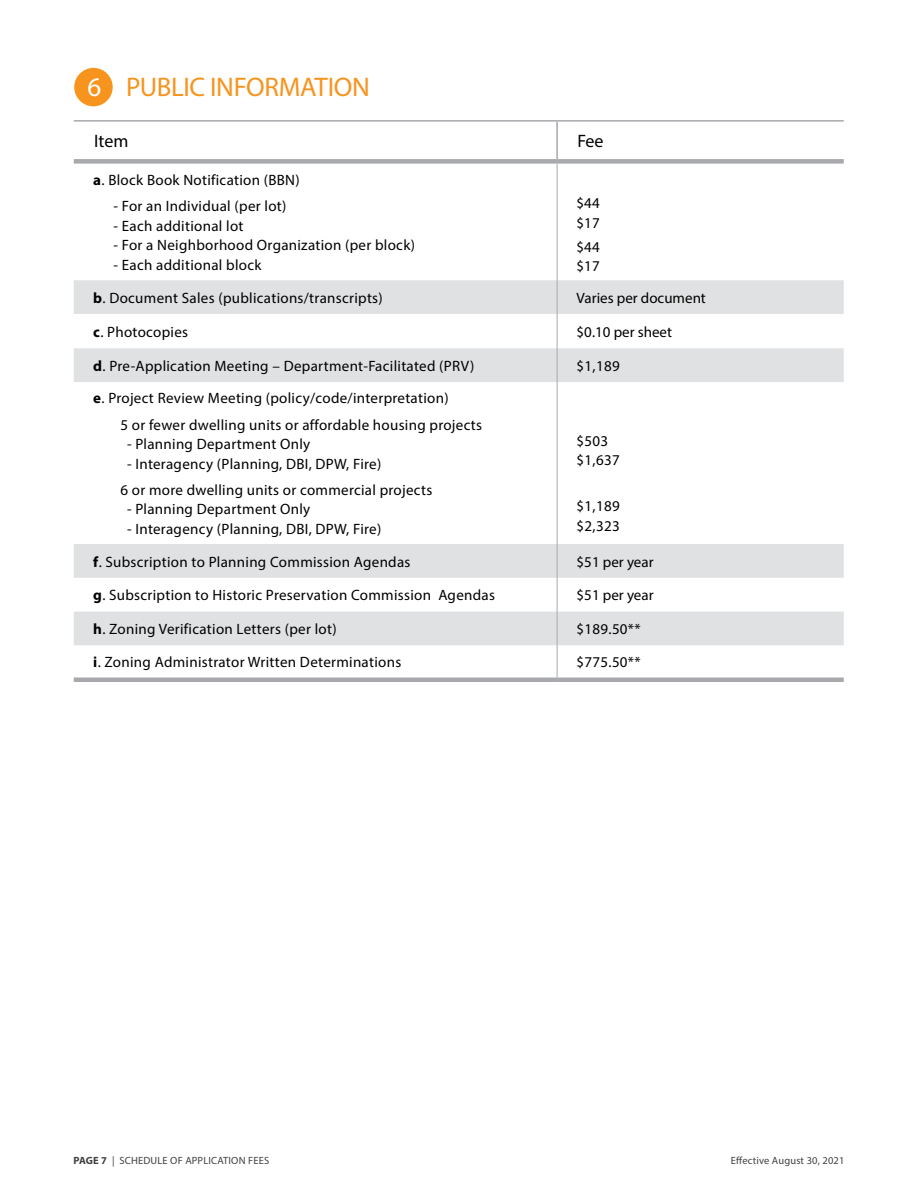
<style>
.page{position:relative;width:918px;height:1188px;background:#fff}
.page>*{position:absolute;margin:0;border:0;box-sizing:border-box;transform-origin:0 0}
.t1{font:27px "Myriad Pro";letter-spacing:-.01em;color:#f7941e}
.t2{font:18px "Myriad Pro";color:#000}
.t3{font:15px/19.5px "Myriad Pro";letter-spacing:.02em;color:#000}
.t4{font:15px "Myriad Pro";color:#000}
.t5{font:10.5px "Myriad Pro";letter-spacing:.015em;color:#414042}
.s1{color:#fff}
.s2{font-weight:700}
</style>
<div class="page">
<svg style="left:74px;top:280px;width:770px;height:365px"></svg>
<hr style="left:557px;top:164px;width:1px;height:116px;background:#a7a9ac">
<div style="left:74px;top:159px;width:483px;height:5px;background:#a7a9ac"></div>
<div style="left:557px;top:159px;width:287px;height:5px;background:#a7a9ac"></div>
<hr style="left:557px;top:280px;width:1px;height:34px;background:#a7a9ac">
<hr style="left:557px;top:314px;width:1px;height:34px;background:#a7a9ac">
<hr style="left:557px;top:348px;width:1px;height:34px;background:#a7a9ac">
<hr style="left:557px;top:382px;width:1px;height:162px;background:#a7a9ac">
<hr style="left:557px;top:544px;width:1px;height:34px;background:#a7a9ac">
<hr style="left:557px;top:578px;width:1px;height:34px;background:#a7a9ac">
<hr style="left:557px;top:612px;width:1px;height:33px;background:#a7a9ac">
<hr style="left:557px;top:645px;width:1px;height:33px;background:#a7a9ac">
<hr style="left:74px;top:678px;width:483px;height:4px;background:#a7a9ac">
<hr style="left:557px;top:678px;width:287px;height:4px;background:#a7a9ac">
<hr style="left:74px;top:120px;width:483px;height:2px;background:#a7a9ac">
<hr style="left:557px;top:120px;width:287px;height:2px;background:#a7a9ac">
<hr style="left:556px;top:122px;width:2px;height:37px;background:#a7a9ac">
<div style="left:74px;top:68px;width:39px;height:38px;background:#f7941e;border-radius:50%"></div>
<h1 class="t1" style="left:88px;top:70px;width:284px"><span class="s1">6</span> PUBLIC INFORMATION</h1>
<p class="t2" style="left:94px;top:130px;width:36px">Item</p>
<p class="t2" style="left:577px;top:130px;width:28px">Fee</p>
<p class="t3" style="left:93px;top:170px;width:208px"><span class="s2">a</span>. Block Book Notification (BBN)</p>
<p class="t3" style="left:114px;top:196px;width:174px">- For an Individual (per lot)</p>
<p class="t3" style="left:114px;top:216px;width:132px">- Each additional lot</p>
<p class="t3" style="left:114px;top:235px;width:303px">- For a Neighborhood Organization (per block)</p>
<p class="t3" style="left:114px;top:255px;width:149px">- Each additional block</p>
<p class="t3" style="left:577px;top:193px;width:25px">$44 $17</p>
<p class="t3" style="left:577px;top:237px;width:25px">$44 $17</p>
<p class="t3" style="left:93px;top:288px;width:291px"><span class="s2">b</span>. Document Sales (publications/transcripts)</p>
<p class="t4" style="left:577px;top:288px;width:131px">Varies per document</p>
<p class="t3" style="left:93px;top:322px;width:96px"><span class="s2">c</span>. Photocopies</p>
<p class="t4" style="left:577px;top:322px;width:97px">$0.10 per sheet</p>
<p class="t3" style="left:93px;top:356px;width:383px"><span class="s2">d</span>. Pre-Application Meeting – Department-Facilitated (PRV)</p>
<p class="t3" style="left:577px;top:356px;width:45px">$1,189</p>
<p class="t3" style="left:120px;top:385px;width:363px;line-height:26.2px;text-indent:-27px"><span class="s2">e</span>. Project Review Meeting (policy/code/interpretation)<br>5 or fewer dwelling units or affordable housing projects</p>
<p class="t3" style="left:127px;top:434px;width:185px">- Planning Department Only</p>
<p class="t3" style="left:120px;top:450px;width:313px;line-height:26.2px;text-indent:7px">- Interagency (Planning, DBI, DPW, Fire)<br>6 or more dwelling units or commercial projects</p>
<p class="t3" style="left:127px;top:499px;width:185px">- Planning Department Only</p>
<p class="t3" style="left:127px;top:519px;width:256px">- Interagency (Planning, DBI, DPW, Fire)</p>
<p class="t3" style="left:577px;top:431px;width:45px">$503 $1,637</p>
<p class="t3" style="left:577px;top:496px;width:45px">$1,189 $2,323</p>
<p class="t3" style="left:93px;top:552px;width:319px"><span class="s2">f</span>. Subscription to Planning Commission Agendas</p>
<p class="t4" style="left:577px;top:552px;width:78px">$51 per year</p>
<p class="t3" style="left:93px;top:585px;width:403px"><span class="s2">g</span>. Subscription to Historic Preservation Commission Agendas</p>
<p class="t4" style="left:577px;top:586px;width:78px">$51 per year</p>
<p class="t3" style="left:93px;top:619px;width:245px"><span class="s2">h</span>. Zoning Verification Letters (per lot)</p>
<p class="t3" style="left:577px;top:619px;width:66px">$189.50**</p>
<p class="t3" style="left:93px;top:652px;width:310px"><span class="s2">i</span>. Zoning Administrator Written Determinations</p>
<p class="t3" style="left:577px;top:652px;width:66px">$775.50**</p>
<p class="t5" style="left:74px;top:1154px;width:197px"><span class="s2">PAGE 7</span> | SCHEDULE OF APPLICATION FEES</p>
<p class="t5" style="left:731px;top:1154px;width:115px">Effective August 30, 2021</p>
</div>
